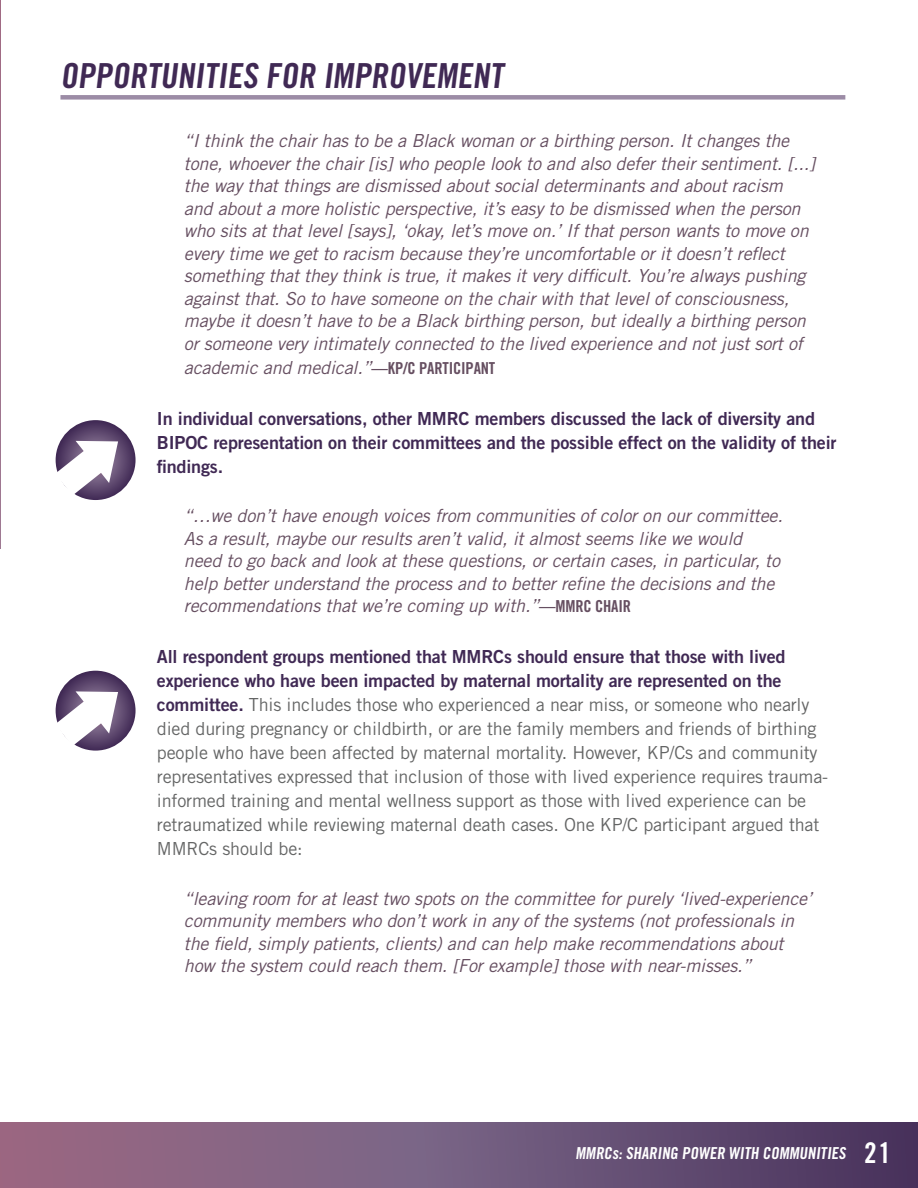
<style>
.page{position:relative;width:918px;height:1188px;background:#fff}
.page>*{position:absolute;margin:0;border:0;box-sizing:border-box;transform-origin:0 0}
.t1{font:34.5px "Trade Gothic Bold Cond Twenty";color:#402954}
.t2{font:italic 18px/22.6px "Trade Gothic";letter-spacing:-.01em;color:#664f61}
.t3{font:18px/24px "Trade Gothic";letter-spacing:-.01em;color:#646565}
.t4{font:18px/24px "Trade Gothic Bold Two";letter-spacing:-.01em;color:#402954}
.t5{font:16.5px "Trade Gothic Bold Cond Twenty";color:#fff}
.s1{font-family:"Trade Gothic Bold Cond Twenty";font-style:normal;font-size:16.5px}
.s2{font-family:"Trade Gothic Bold Two";color:#402954}
.s3{font-size:28.5px}
</style>
<div class="page">
<div style="left:0;top:1122px;width:918px;height:66px;background:linear-gradient(to right,#9e738e,#4a3c65)"></div>
<div style="left:60px;top:95px;width:785px;height:5px;background:#9c8ca6"></div>
<hr style="left:0;top:0;width:1px;height:549px;background:#9f718b">
<svg style="left:56px;top:420px;width:80px;height:80px"></svg>
<svg style="left:55px;top:441px;width:63px;height:55px"></svg>
<svg style="left:56px;top:671px;width:80px;height:80px"></svg>
<svg style="left:55px;top:691px;width:63px;height:55px"></svg>
<p class="t1" style="left:60px;top:55px;width:449px">OPPORTUNITIES FOR IMPROVEMENT</p>
<p class="t2" style="left:184px;top:130px;width:633px">“I think the chair has to be a Black woman or a birthing person. It changes the tone, whoever the chair [is] who people look to and also defer their sentiment. [...] the way that things are dismissed about social determinants and about racism and about a more holistic perspective, it’s easy to be dismissed when the person who sits at that level [says], ‘okay, let’s move on.’ If that person wants to move on every time we get to racism because they’re uncomfortable or it doesn’t reflect something that they think is true, it makes it very difficult. You’re always pushing against that. So to have someone on the chair with that level of consciousness, maybe it doesn’t have to be a Black birthing person, but ideally a birthing person or someone very intimately connected to the lived experience and not just sort of academic and medical.”<span class="s1">—KP/C PARTICIPANT</span></p>
<p class="t4" style="left:157px;top:406px;width:681px">In individual conversations, other MMRC members discussed the lack of diversity and<br>BIPOC representation on their committees and the possible effect on the validity of their findings.</p>
<p class="t2" style="left:184px;top:505px;width:600px">“…we don’t have enough voices from communities of color on our committee.<br>As a result, maybe our results aren’t valid, it almost seems like we would need to go back and look at these questions, or certain cases, in particular, to help better understand the process and to better refine the decisions and the recommendations that we’re coming up with.”<span class="s1">—MMRC CHAIR</span></p>
<p class="t3" style="left:157px;top:645px;width:673px"><span class="s2">All respondent groups mentioned that MMRCs should ensure that those with lived experience who have been impacted by maternal mortality are represented on the committee.</span> This includes those who experienced a near miss, or someone who nearly died during pregnancy or childbirth, or are the family members and friends of birthing people who have been affected by maternal mortality. However, KP/Cs and community representatives expressed that inclusion of those with lived experience requires trauma&shy;informed training and mental wellness support as those with lived experience can be retraumatized while reviewing maternal death cases. One KP/C participant argued that MMRCs should be:</p>
<p class="t2" style="left:184px;top:887px;width:630px">“leaving room for at least two spots on the committee for purely ‘lived-experience’ community members who don’t work in any of the systems (not professionals in the field, simply patients, clients) and can help make recommendations about how the system could reach them. [For example] those with near-misses.”</p>
<p class="t5" style="left:576px;top:1143px;width:317px">MMRCs: SHARING POWER WITH COMMUNITIES <span class="s3">2 1</span></p>
</div>
